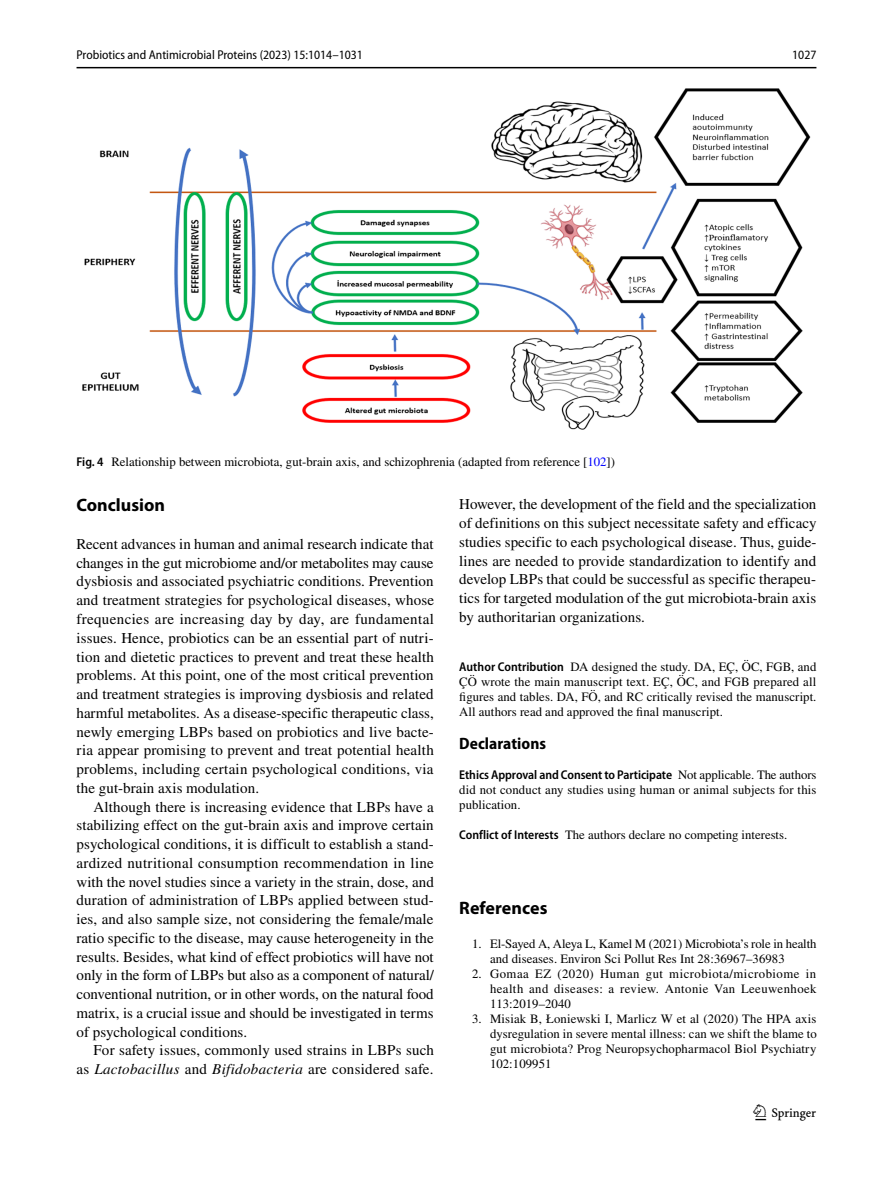
<style>
.page{position:relative;width:893px;height:1187px;background:#fff}
.page>*{position:absolute;margin:0;border:0;box-sizing:border-box;transform-origin:0 0}
.t1{font:22.5px "Springnew Regular 2";color:#000}
.t2{font:700 18px "Myriad Pro";color:#000}
.t3{font:700 semi-condensed 16.5px "Myriad Pro";letter-spacing:.005em;color:#000}
.t4{font:15px/18.8px "STIX";letter-spacing:.005em;color:#000;text-align:justify}
.t5{font:12.75px/15px "STIX";letter-spacing:.005em;color:#000;text-align:justify}
.t6{font:600 semi-condensed 12.75px "Myriad Pro";letter-spacing:-.005em;color:#000}
.t7{font:semi-condensed 12.75px "Myriad Pro";color:#000}
.s1{font-family:"Myriad Pro";font-weight:600;font-stretch:semi-condensed}
.s2{color:#00f}
.s3{font-style:italic}
.s4{font-family:"STIX";font-weight:400;font-stretch:normal}
</style>
<div class="page">
<hr style="left:77px;top:67px;width:739px;height:1px;background:#000">
<img style="left:82px;top:88px;width:729px;height:342px">
<p class="t7" style="left:77px;top:48px;width:288px">Probiotics and Antimicrobial Proteins (2023) 15:1014–1031</p>
<p class="t7" style="left:792px;top:48px;width:26px">1027</p>
<p class="t5" style="left:77px;top:455px;width:540px"><span class="s1">Fig. 4</span> Relationship between microbiota, gut-brain axis, and schizophrenia (adapted from reference [<span class="s2">102</span>])</p>
<p class="t2" style="left:77px;top:493px;width:90px">Conclusion</p>
<p class="t4" style="left:77px;top:535px;width:359px">Recent advances in human and animal research indicate that changes in the gut microbiome and/or metabolites may cause dysbiosis and associated psychiatric conditions. Prevention and treatment strategies for psychological diseases, whose frequencies are increasing day by day, are fundamental issues. Hence, probiotics can be an essential part of nutri&shy;tion and dietetic practices to prevent and treat these health problems. At this point, one of the most critical prevention and treatment strategies is improving dysbiosis and related harmful metabolites. As a disease-specific therapeutic class, newly emerging LBPs based on probiotics and live bacte&shy;ria appear promising to prevent and treat potential health problems, including certain psychological conditions, via the gut-brain axis modulation.</p>
<p class="t4" style="left:77px;top:798px;width:359px;text-indent:17px">Although there is increasing evidence that LBPs have a stabilizing effect on the gut-brain axis and improve certain psychological conditions, it is difficult to establish a stand&shy;ardized nutritional consumption recommendation in line with the novel studies since a variety in the strain, dose, and duration of administration of LBPs applied between stud&shy;ies, and also sample size, not considering the female/male ratio specific to the disease, may cause heterogeneity in the results. Besides, what kind of effect probiotics will have not only in the form of LBPs but also as a component of natural/ conventional nutrition, or in other words, on the natural food matrix, is a crucial issue and should be investigated in terms of psychological conditions.</p>
<p class="t4" style="left:77px;top:1041px;width:359px;text-align:right">For safety issues, commonly used strains in LBPs such<br>as <span class="s3">Lactobacillus</span> and <span class="s3">Bifidobacteria</span> are considered safe.</p>
<p class="t4" style="left:459px;top:496px;width:359px">However, the development of the field and the specialization of definitions on this subject necessitate safety and efficacy studies specific to each psychological disease. Thus, guide&shy;lines are needed to provide standardization to identify and develop LBPs that could be successful as specific therapeu&shy;tics for targeted modulation of the gut microbiota-brain axis by authoritarian organizations.</p>
<p class="t5" style="left:459px;top:659px;width:359px"><span class="s1">Author Contribution</span> DA designed the study. DA, EÇ, ÖC, FGB, and ÇÖ wrote the main manuscript text. EÇ, ÖC, and FGB prepared all figures and tables. DA, FÖ, and RC critically revised the manuscript.<br>All authors read and approved the final manuscript.</p>
<p class="t3" style="left:459px;top:734px;width:88px">Declarations</p>
<p class="t6" style="left:459px;top:768px;width:359px">Ethics Approval and Consent to Participate <span class="s4">Not applicable. The authors</span></p>
<p class="t5" style="left:459px;top:783px;width:359px">did not conduct any studies using human or animal subjects for this publication.</p>
<p class="t5" style="left:459px;top:828px;width:329px"><span class="s1">Conflict of Interests</span> The authors declare no competing interests.</p>
<p class="t2" style="left:459px;top:896px;width:90px">References</p>
<p class="t5" style="left:490px;top:937px;width:328px;text-indent:-18px">1. El-Sayed A, Aleya L, Kamel M (2021) Microbiota’s role in health and diseases. Environ Sci Pollut Res Int 28:36967–36983</p>
<p class="t5" style="left:490px;top:967px;width:328px;text-indent:-18px">2. Gomaa EZ (2020) Human gut microbiota/microbiome in health and diseases: a review. Antonie Van Leeuwenhoek 113:2019–2040</p>
<p class="t5" style="left:490px;top:1012px;width:328px;text-indent:-18px">3. Misiak B, Łoniewski I, Marlicz W et al (2020) The HPA axis dysregulation in severe mental illness: can we shift the blame to gut microbiota? Prog Neuropsychopharmacol Biol Psychiatry 102:109951</p>
<h1 class="t1" style="left:755px;top:1104px;width:62px">1 3</h1>
</div>
